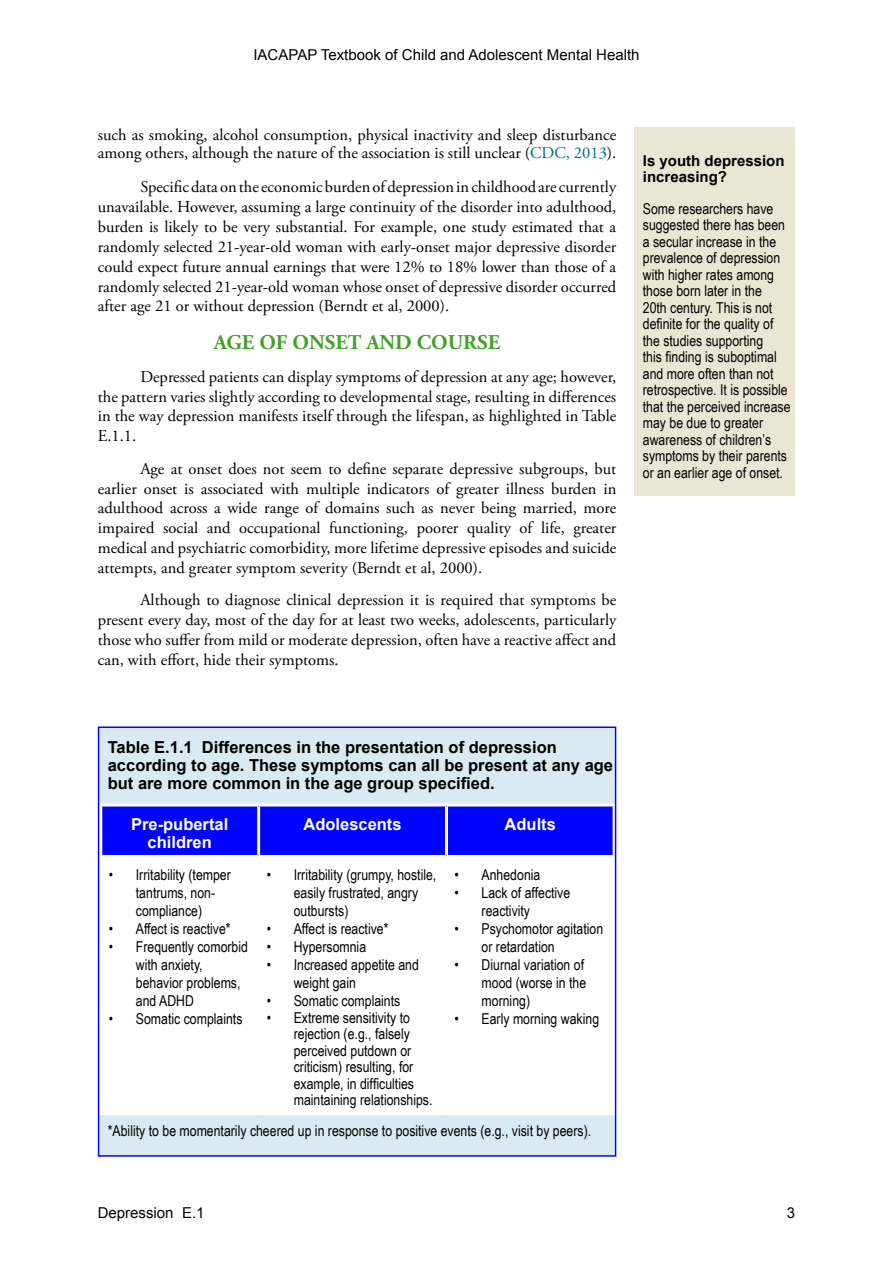
<style>
.page{position:relative;width:893px;height:1263px;background:#fff}
.page>*{position:absolute;margin:0;border:0;box-sizing:border-box;transform-origin:0 0}
.t1{font:700 21px "Adobe Garamond Pro";color:#44a12a}
.t2{font:16.5px/19.8px "Adobe Garamond Pro";color:#000;text-align:justify}
.t3{font:700 16.5px/18.1px "Arial";color:#000}
.t4{font:700 16.5px/18.1px "Arial";color:#fff;text-align:center}
.Body_Text{font:15px/16.5px "Arial Narrow";color:#000}
.t5{font:15px "Arial";color:#000}
.Body_Text-2{font:700 15px/16.5px "Arial";color:#000}
.s1{color:#006990}
</style>
<div class="page">
<div style="left:634px;top:128px;width:161px;height:368px;background:#ebe5d3"></div>
<div style="left:99px;top:727px;width:517px;height:429px;background:#d9eaf2"></div>
<div style="left:102px;top:806px;width:511px;height:49px;background:#0004ff"></div>
<div style="left:102px;top:858px;width:511px;height:254px;background:#fff"></div>
<hr style="left:99px;top:803px;width:160px;height:3px;background:#fff">
<hr style="left:99px;top:806px;width:3px;height:49px;background:#fff">
<hr style="left:259px;top:803px;width:187px;height:3px;background:#fff">
<hr style="left:257px;top:806px;width:3px;height:49px;background:#fff">
<hr style="left:446px;top:803px;width:170px;height:3px;background:#fff">
<hr style="left:445px;top:806px;width:3px;height:49px;background:#fff">
<hr style="left:99px;top:855px;width:160px;height:3px;background:#fff">
<hr style="left:99px;top:858px;width:3px;height:254px;background:#fff">
<hr style="left:259px;top:855px;width:187px;height:3px;background:#fff">
<hr style="left:257px;top:858px;width:3px;height:254px;background:#fff">
<hr style="left:446px;top:855px;width:170px;height:3px;background:#fff">
<hr style="left:445px;top:858px;width:3px;height:254px;background:#fff">
<hr style="left:99px;top:1112px;width:160px;height:3px;background:#fff">
<hr style="left:259px;top:1112px;width:187px;height:3px;background:#fff">
<hr style="left:446px;top:1112px;width:170px;height:3px;background:#fff">
<div style="left:98px;top:726px;width:518px;height:431px;border:2px solid #0004ff"></div>
<p class="t5" style="left:253px;top:45px;width:388px">IACAPAP Textbook of Child and Adolescent Mental Health</p>
<p class="t2" style="left:98px;top:126px;width:520px;line-height:18.1px">such as smoking, alcohol consumption, physical inactivity and sleep disturbance among others, although the nature of the association is still unclear (<span class="s1">CDC, 2013</span>).</p>
<p class="t2" style="left:98px;top:178px;width:520px;text-indent:43px">Specific data on the economic burden of depression in childhood are currently unavailable. However, assuming a large continuity of the disorder into adulthood, burden is likely to be very substantial. For example, one study estimated that a randomly selected 21-year-old woman with early-onset major depressive disorder could expect future annual earnings that were 12% to 18% lower than those of a randomly selected 21-year-old woman whose onset of depressive disorder occurred after age 21 or without depression (Berndt et al, 2000).</p>
<p class="t1" style="left:214px;top:330px;width:288px">AGE OF ONSET AND COURSE</p>
<p class="t2" style="left:98px;top:367px;width:520px;text-indent:43px">Depressed patients can display symptoms of depression at any age; however, the pattern varies slightly according to developmental stage, resulting in differences in the way depression manifests itself through the lifespan, as highlighted in Table E.1.1.</p>
<p class="t2" style="left:98px;top:459px;width:520px;text-indent:43px">Age at onset does not seem to define separate depressive subgroups, but earlier onset is associated with multiple indicators of greater illness burden in adulthood across a wide range of domains such as never being married, more impaired social and occupational functioning, poorer quality of life, greater medical and psychiatric comorbidity, more lifetime depressive episodes and suicide attempts, and greater symptom severity (Berndt et al, 2000).</p>
<p class="t2" style="left:98px;top:591px;width:520px;text-indent:43px">Although to diagnose clinical depression it is required that symptoms be present every day, most of the day for at least two weeks, adolescents, particularly those who suffer from mild or moderate depression, often have a reactive affect and can, with effort, hide their symptoms.</p>
<p class="Body_Text-2" style="left:643px;top:153px;width:143px">Is youth depression increasing?</p>
<p class="Body_Text" style="left:643px;top:200px;width:149px">Some researchers have suggested there has been a secular increase in the prevalence of depression with higher rates among those born later in the<br>20th century. This is not definite for the quality of the studies supporting<br>this finding is suboptimal and more often than not retrospective. It is possible that the perceived increase may be due to greater awareness of children’s symptoms by their parents or an earlier age of onset.</p>
<p class="t3" style="left:108px;top:738px;width:507px">Table E.1.1 Differences in the presentation of depression according to age. These symptoms can all be present at any age but are more common in the age group specified.</p>
<p class="t4" style="left:131px;top:815px;width:99px">Pre-pubertal children</p>
<p class="t4" style="left:303px;top:815px;width:100px">Adolescents</p>
<p class="t4" style="left:505px;top:815px;width:53px">Adults</p>
<p class="Body_Text" style="left:136px;top:865px;width:96px;line-height:18px;text-indent:-27px">• Irritability (temper tantrums, non&shy;compliance)</p>
<p class="Body_Text" style="left:109px;top:920px;width:123px">• Affect is reactive*</p>
<p class="Body_Text" style="left:136px;top:937px;width:114px;line-height:18px;text-indent:-27px">• Frequently comorbid with anxiety, behavior problems, and ADHD</p>
<p class="Body_Text" style="left:109px;top:1010px;width:135px">• Somatic complaints</p>
<p class="Body_Text" style="left:294px;top:865px;width:144px;line-height:18px;text-indent:-27px">• Irritability (grumpy, hostile, easily frustrated, angry outbursts)</p>
<p class="Body_Text" style="left:267px;top:920px;width:123px">• Affect is reactive*</p>
<p class="Body_Text" style="left:267px;top:938px;width:101px">• Hypersomnia</p>
<p class="Body_Text" style="left:294px;top:955px;width:127px;line-height:18px;text-indent:-27px">• Increased appetite and weight gain</p>
<p class="Body_Text" style="left:267px;top:992px;width:135px">• Somatic complaints</p>
<p class="Body_Text" style="left:294px;top:1008px;width:140px;text-indent:-27px">• Extreme sensitivity to rejection (e.g., falsely perceived putdown or criticism) resulting, for example, in difficulties maintaining relationships.</p>
<p class="Body_Text" style="left:455px;top:866px;width:87px">• Anhedonia</p>
<p class="Body_Text" style="left:482px;top:883px;width:90px;line-height:18px;text-indent:-27px">• Lack of affective reactivity</p>
<p class="Body_Text" style="left:482px;top:919px;width:123px;line-height:18px;text-indent:-27px">• Psychomotor agitation or retardation</p>
<p class="Body_Text" style="left:482px;top:955px;width:106px;line-height:18px;text-indent:-27px">• Diurnal variation of mood (worse in the morning)</p>
<p class="Body_Text" style="left:455px;top:1010px;width:146px">• Early morning waking</p>
<p class="Body_Text" style="left:108px;top:1122px;width:485px">*Ability to be momentarily cheered up in response to positive events (e.g., visit by peers).</p>
<p class="t5" style="left:98px;top:1203px;width:108px">Depression E.1</p>
<p class="t5" style="left:787px;top:1203px;width:10px">3</p>
</div>
